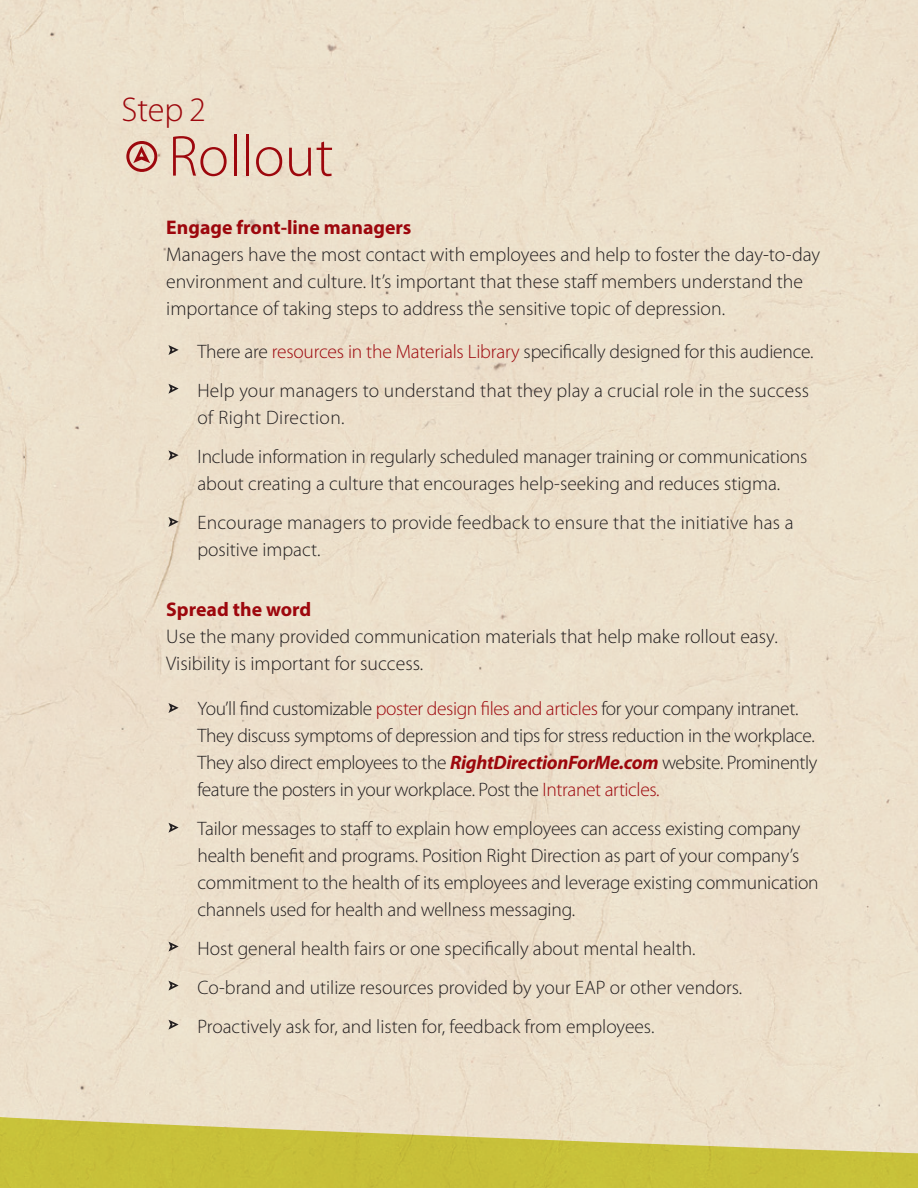
<style>
.page{position:relative;width:918px;height:1188px;background:#ece0cb}
.page>*{position:absolute;margin:0;border:0;box-sizing:border-box;transform-origin:0 0}
.t1{font:300 58.2px "Myriad Pro";color:#9d070d}
.t2{font:300 34.5px "Myriad Pro";color:#9d070d}
.t3{font:300 19.8px/27px "Myriad Pro";color:#231f20}
.t4{font:700 19.8px "Myriad Pro";color:#9d070d}
.t5{font:300 19.5px/27px "Myriad Pro";letter-spacing:-.01em;color:#231f20}
.s1{color:#9d070d}
.s2{font-weight:700;font-style:italic;color:#9d070d}
</style>
<div class="page">
<svg style="left:0;top:1064px;width:918px;height:124px"></svg>
<svg style="left:168px;top:345px;width:11px;height:10px"></svg>
<svg style="left:168px;top:384px;width:11px;height:10px"></svg>
<svg style="left:168px;top:450px;width:11px;height:10px"></svg>
<svg style="left:168px;top:517px;width:11px;height:10px"></svg>
<svg style="left:126px;top:141px;width:31px;height:31px"></svg>
<svg style="left:168px;top:703px;width:11px;height:10px"></svg>
<svg style="left:168px;top:823px;width:11px;height:10px"></svg>
<svg style="left:168px;top:942px;width:11px;height:10px"></svg>
<svg style="left:168px;top:981px;width:11px;height:10px"></svg>
<svg style="left:168px;top:1020px;width:11px;height:10px"></svg>
<h2 class="t2" style="left:122px;top:89px;width:86px">Step 2</h2>
<h1 class="t1" style="left:168px;top:121px;width:167px">Rollout</h1>
<p class="t4" style="left:166px;top:214px;width:247px">Engage front-line managers</p>
<p class="t3" style="left:166px;top:241px;width:656px">Managers have the most contact with employees and help to foster the day-to-day environment and culture. It’s important that these staff members understand the importance of taking steps to address the sensitive topic of depression.</p>
<p class="t5" style="left:197px;top:332px;width:618px;line-height:39px">There are <span class="s1">resources in the Materials Library</span> specifically designed for this audience.<br>Help your managers to understand that they play a crucial role in the success</p>
<p class="t5" style="left:197px;top:398px;width:611px;line-height:39px">of Right Direction.<br>Include information in regularly scheduled manager training or communications</p>
<p class="t5" style="left:197px;top:464px;width:598px;line-height:39px">about creating a culture that encourages help-seeking and reduces stigma.<br>Encourage managers to provide feedback to ensure that the initiative has a</p>
<p class="t5" style="left:197px;top:536px;width:124px">positive impact.</p>
<p class="t4" style="left:166px;top:597px;width:147px">Spread the word</p>
<p class="t3" style="left:166px;top:623px;width:613px">Use the many provided communication materials that help make rollout easy.<br>Visibility is important for success.</p>
<p class="t5" style="left:197px;top:694px;width:622px">You’ll find customizable <span class="s1">poster design files and articles</span> for your company intranet.<br>They discuss symptoms of depression and tips for stress reduction in the workplace.<br>They also direct employees to the <span class="s2">RightDirectionForMe.com</span> website. Prominently feature the posters in your workplace. Post the <span class="s1">Intranet articles.</span></p>
<p class="t5" style="left:197px;top:814px;width:623px">Tailor messages to staff to explain how employees can access existing company health benefit and programs. Position Right Direction as part of your company’s commitment to the health of its employees and leverage existing communication channels used for health and wellness messaging.</p>
<p class="t5" style="left:197px;top:929px;width:546px;line-height:39px">Host general health fairs or one specifically about mental health.<br>Co-brand and utilize resources provided by your EAP or other vendors.<br>Proactively ask for, and listen for, feedback from employees.</p>
</div>
